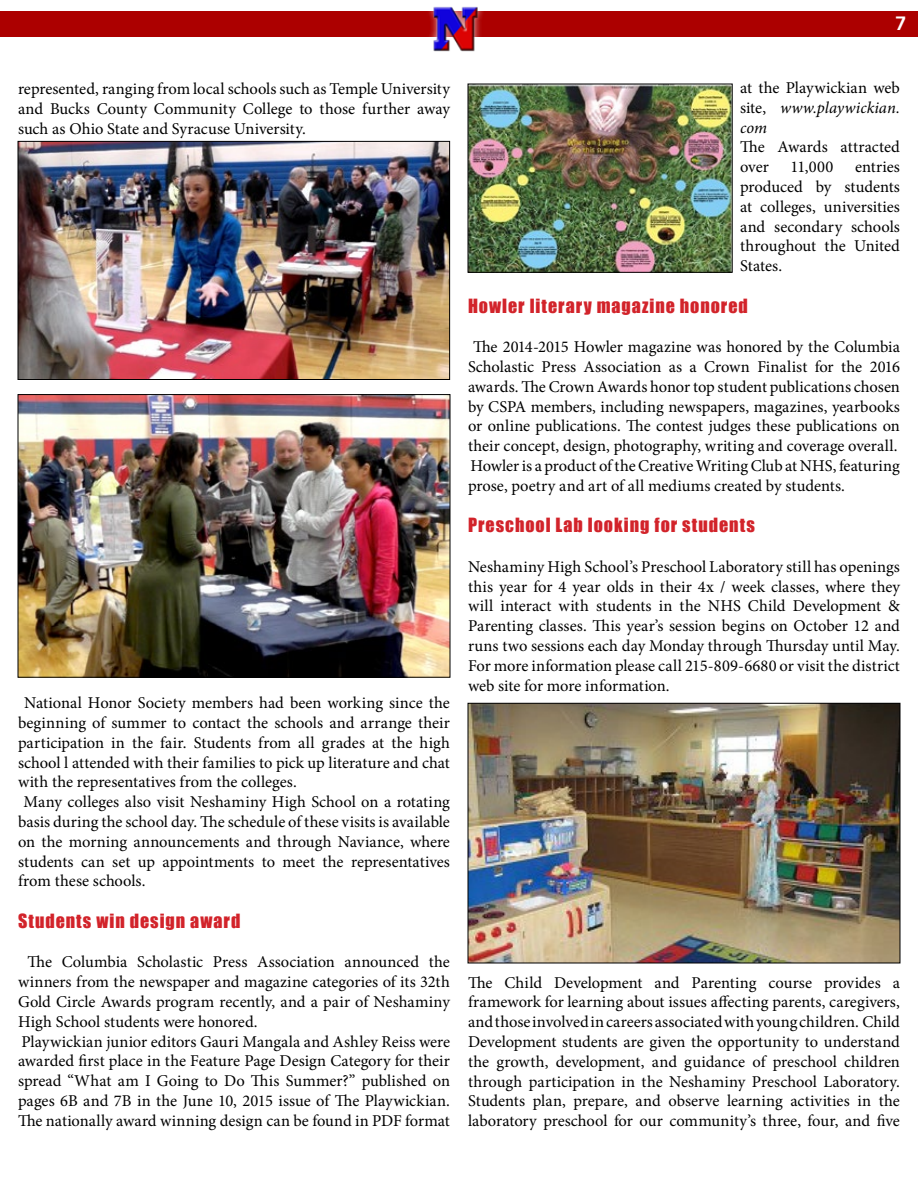
<style>
.page{position:relative;width:918px;height:1188px;background:#fff}
.page>*{position:absolute;margin:0;border:0;box-sizing:border-box;transform-origin:0 0}
.t1{font:18px "Impact";letter-spacing:.055em;color:#d2232a}
.t2{font:700 18px "News Gothic";color:#fff}
.t3{font:16.5px/19.8px "Minion Pro";color:#000;text-align:justify}
.s1{font-style:italic}
</style>
<div class="page">
<div style="left:0;top:11px;width:918px;height:26px;background:#ac0000"></div>
<div style="left:426px;top:0;width:60px;height:56px;background:#fff;opacity:.75"></div>
<img style="left:431px;top:4px;width:49px;height:49px">
<img style="left:20px;top:143px;width:428px;height:235px">
<div style="left:18px;top:141px;width:432px;height:239px;border:1px solid #000"></div>
<img style="left:20px;top:396px;width:428px;height:280px">
<div style="left:18px;top:394px;width:432px;height:284px;border:1px solid #000"></div>
<img style="left:470px;top:86px;width:261px;height:185px">
<div style="left:468px;top:84px;width:265px;height:189px;border:1px solid #000"></div>
<img style="left:470px;top:705px;width:428px;height:256px">
<div style="left:468px;top:703px;width:432px;height:260px;border:1px solid #000"></div>
<p class="t2" style="left:895px;top:13px;width:13px">7</p>
<p class="t3" style="left:18px;top:79px;width:434px">represented, ranging from local schools such as Temple University and Bucks County Community College to those further away such as Ohio State and Syracuse University.</p>
<p class="t3" style="left:24px;top:693px;width:427px">National Honor Society members had been working since the</p>
<p class="t3" style="left:18px;top:713px;width:434px">beginning of summer to contact the schools and arrange their</p>
<p class="t3" style="left:18px;top:733px;width:433px">participation in the fair. Students from all grades at the high</p>
<p class="t3" style="left:18px;top:753px;width:433px">school l attended with their families to pick up literature and chat</p>
<p class="t3" style="left:18px;top:772px;width:280px">with the representatives from the colleges.</p>
<p class="t3" style="left:23px;top:792px;width:428px">Many colleges also visit Neshaminy High School on a rotating</p>
<p class="t3" style="left:18px;top:812px;width:433px">basis during the school day. The schedule of these visits is available</p>
<p class="t3" style="left:18px;top:832px;width:434px">on the morning announcements and through Naviance, where</p>
<p class="t3" style="left:18px;top:852px;width:434px">students can set up appointments to meet the representatives</p>
<p class="t3" style="left:18px;top:871px;width:129px">from these schools.</p>
<p class="t1" style="left:18px;top:907px;width:224px">Students win design award</p>
<p class="t3" style="left:18px;top:952px;width:434px;text-align:left;text-indent:10px">The Columbia Scholastic Press Association announced the winners from the newspaper and magazine categories of its 32th Gold Circle Awards program recently, and a pair of Neshaminy High School students were honored.<br>Playwickian junior editors Gauri Mangala and Ashley Reiss were awarded first place in the Feature Page Design Category for their spread “What am I Going to Do This Summer?” published on pages 6B and 7B in the June 10, 2015 issue of The Playwickian.<br>The nationally award winning design can be found in PDF format</p>
<p class="t3" style="left:740px;top:78px;width:161px">at the Playwickian web site, <span class="s1">www.playwickian. com</span></p>
<p class="t3" style="left:740px;top:137px;width:161px">The Awards attracted over</p>
<p class="t3" style="left:740px;top:157px;width:161px;text-indent:115px">entries produced by students at colleges, universities and secondary schools throughout the United States.</p>
<p class="t1" style="left:468px;top:292px;width:281px">Howler literary magazine honored</p>
<p class="t3" style="left:468px;top:337px;width:434px;text-align:left;text-indent:5px">The 2014-2015 Howler magazine was honored by the Columbia Scholastic Press Association as a Crown Finalist for the 2016 awards. The Crown Awards honor top student publications chosen by CSPA members, including newspapers, magazines, yearbooks or online publications. The contest judges these publications on their concept, design, photography, writing and coverage overall.<br>Howler is a product of the Creative Writing Club at NHS, featuring prose, poetry and art of all mediums created by students.</p>
<p class="t1" style="left:468px;top:511px;width:288px">Preschool Lab looking for students</p>
<p class="t3" style="left:468px;top:557px;width:434px">Neshaminy High School’s Preschool Laboratory still has openings this year for 4 year olds in their 4x / week classes, where they will interact with students in the NHS Child Development &amp; Parenting classes. This year’s session begins on October 12 and runs two sessions each day Monday through Thursday until May.<br>For more information please call 215-809-6680 or visit the district web site for more information.</p>
<p class="t3" style="left:791px;top:157px;width:44px">11,000</p>
<p class="t3" style="left:468px;top:973px;width:434px">The Child Development and Parenting course provides a framework for learning about issues affecting parents, caregivers, and those involved in careers associated with young children. Child Development students are given the opportunity to understand the growth, development, and guidance of preschool children through participation in the Neshaminy Preschool Laboratory.<br>Students plan, prepare, and observe learning activities in the laboratory preschool for our community’s three, four, and five</p>
</div>
